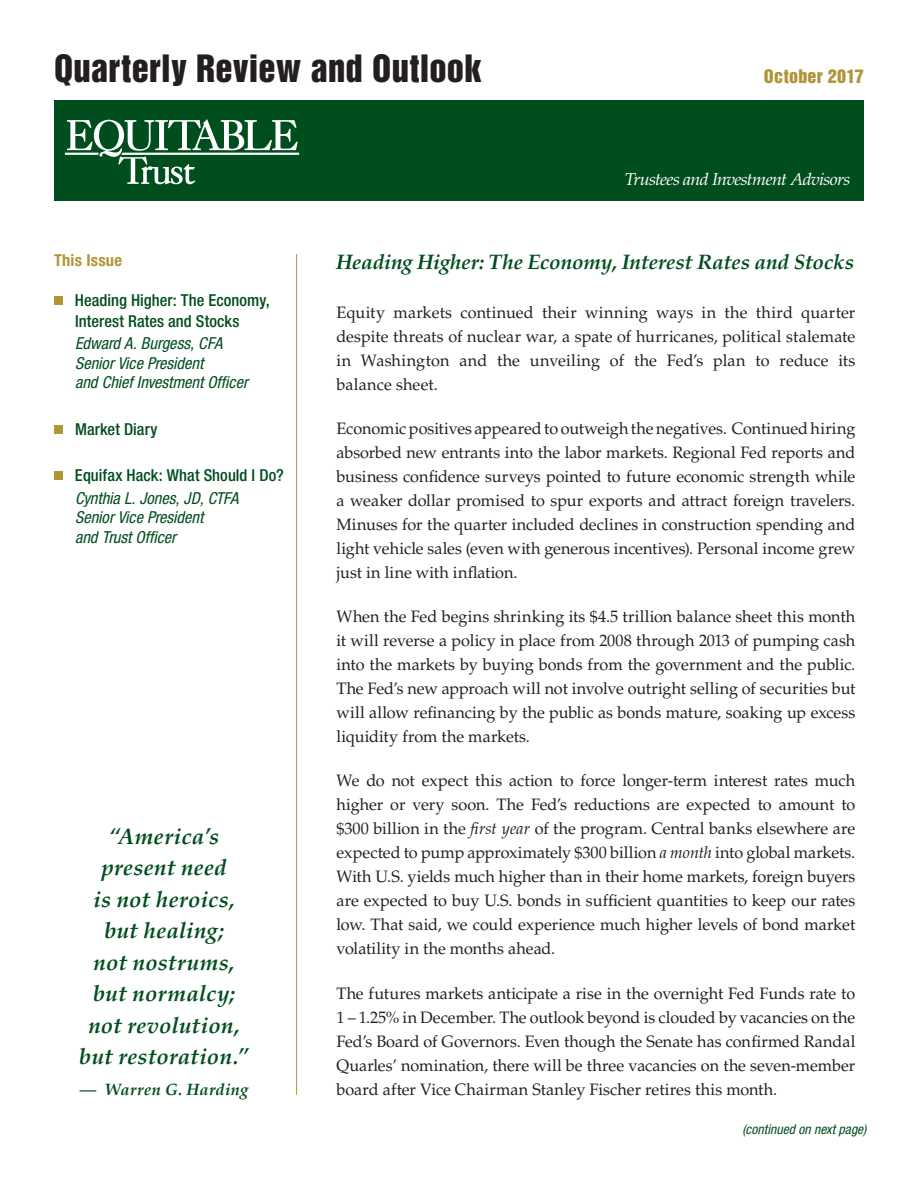
<style>
.page{position:relative;width:918px;height:1188px;background:#fff}
.page>*{position:absolute;margin:0;border:0;box-sizing:border-box;transform-origin:0 0}
.t1{font:34.5px "Helvetica Inserat LT Std";letter-spacing:.01em;color:#231f20}
.t2{font:italic 700 22.5px/31.5px "Palatino LT Std";letter-spacing:.01em;color:#004e1e;text-align:center}
.Story_Heading{font:italic 700 21px "Palatino LT Std";letter-spacing:-.005em;color:#004e1e}
.t3{font:italic 17.1px "Palatino LT Std";letter-spacing:-.04em;color:#fff;scale:1.05 1}
.Header_Date{font:17.1px "Helvetica Inserat LT Std";letter-spacing:.015em;color:#b19539;scale:1.05 1}
.Body_Copy{font:16.5px/24px "Palatino LT Std";color:#231f20;text-align:justify}
.Index_Author{font:italic condensed 16.5px/19.5px "Helvetica Neue LT Std";color:#004e1e}
.Index_Story{font:500 condensed 16.5px/21px "Helvetica Neue LT Std";letter-spacing:.005em;color:#004e1e}
.Quote_author{font:italic 700 16.5px "Palatino LT Std";letter-spacing:.02em;color:#004e1e}
.t4{font:700 condensed 16.5px "Helvetica Neue LT Std";letter-spacing:.01em;color:#b19539}
.Story_Heading-2{font:italic condensed 13.5px "Helvetica Neue LT Std";letter-spacing:.005em;color:#004e1e}
.s1{font-style:italic}
</style>
<div class="page">
<div style="left:54px;top:101px;width:810px;height:100px;background:#004e1e"></div>
<div style="left:54px;top:296px;width:9px;height:8px;background:#b19539"></div>
<div style="left:54px;top:425px;width:9px;height:8px;background:#b19539"></div>
<div style="left:54px;top:471px;width:9px;height:9px;background:#b19539"></div>
<svg style="left:65px;top:119px;width:234px;height:65px"></svg>
<hr style="left:296px;top:254px;width:1px;height:841px;background:#b19539">
<p class="t1" style="left:54px;top:47px;width:429px">Quarterly Review and Outlook</p>
<p class="Header_Date" style="left:764px;top:66px;width:97px">October 2017</p>
<p class="t3" style="left:625px;top:169px;width:217px">Trustees and Investment Advisors</p>
<p class="t4" style="left:54px;top:250px;width:70px">This Issue</p>
<p class="Index_Story" style="left:75px;top:289px;width:196px">Heading Higher: The Economy,<br>Interest Rates and Stocks</p>
<p class="Index_Author" style="left:75px;top:334px;width:149px">Edward A. Burgess, CFA</p>
<p class="Index_Author" style="left:75px;top:354px;width:174px">Senior Vice President<br>and Chief Investment Officer</p>
<p class="Index_Story" style="left:75px;top:418px;width:84px">Market Diary</p>
<p class="Index_Story" style="left:75px;top:465px;width:210px">Equifax Hack: What Should I Do?</p>
<p class="Index_Author" style="left:75px;top:489px;width:165px">Cynthia L. Jones, JD, CTFA<br>Senior Vice President<br>and Trust Officer</p>
<p class="t2" style="left:79px;top:821px;width:171px">“America’s present need<br>is not heroics, but healing;<br>not nostrums, but normalcy; not revolution, but restoration.”</p>
<p class="Quote_author" style="left:80px;top:1080px;width:170px">— Warren G. Harding</p>
<p class="Story_Heading" style="left:336px;top:250px;width:520px">Heading Higher: The Economy, Interest Rates and Stocks</p>
<p class="Body_Copy" style="left:336px;top:300px;width:520px">Equity markets continued their winning ways in the third quarter despite threats of nuclear war, a spate of hurricanes, political stalemate in Washington and the unveiling of the Fed’s plan to reduce its balance sheet.</p>
<p class="Body_Copy" style="left:336px;top:417px;width:520px">Economic positives appeared to outweigh the negatives. Continued hiring absorbed new entrants into the labor markets. Regional Fed reports and business confidence surveys pointed to future economic strength while a weaker dollar promised to spur exports and attract foreign travelers.<br>Minuses for the quarter included declines in construction spending and light vehicle sales (even with generous incentives). Personal income grew just in line with inflation.</p>
<p class="Body_Copy" style="left:336px;top:605px;width:520px">When the Fed begins shrinking its $4.5 trillion balance sheet this month it will reverse a policy in place from 2008 through 2013 of pumping cash into the markets by buying bonds from the government and the public.<br>The Fed’s new approach will not involve outright selling of securities but will allow refinancing by the public as bonds mature, soaking up excess liquidity from the markets.</p>
<p class="Body_Copy" style="left:336px;top:769px;width:520px">We do not expect this action to force longer-term interest rates much higher or very soon. The Fed’s reductions are expected to amount to $300 billion in the <span class="s1">first year</span> of the program. Central banks elsewhere are expected to pump approximately $300 billion <span class="s1">a month</span> into global markets.<br>With U.S. yields much higher than in their home markets, foreign buyers are expected to buy U.S. bonds in sufficient quantities to keep our rates low. That said, we could experience much higher levels of bond market volatility in the months ahead.</p>
<p class="Body_Copy" style="left:336px;top:981px;width:520px">The futures markets anticipate a rise in the overnight Fed Funds rate to 1 – 1.25% in December. The outlook beyond is clouded by vacancies on the Fed’s Board of Governors. Even though the Senate has confirmed Randal Quarles’ nomination, there will be three vacancies on the seven-member board after Vice Chairman Stanley Fischer retires this month.</p>
<p class="Story_Heading-2" style="left:743px;top:1121px;width:125px">(continued on next page)</p>
</div>
